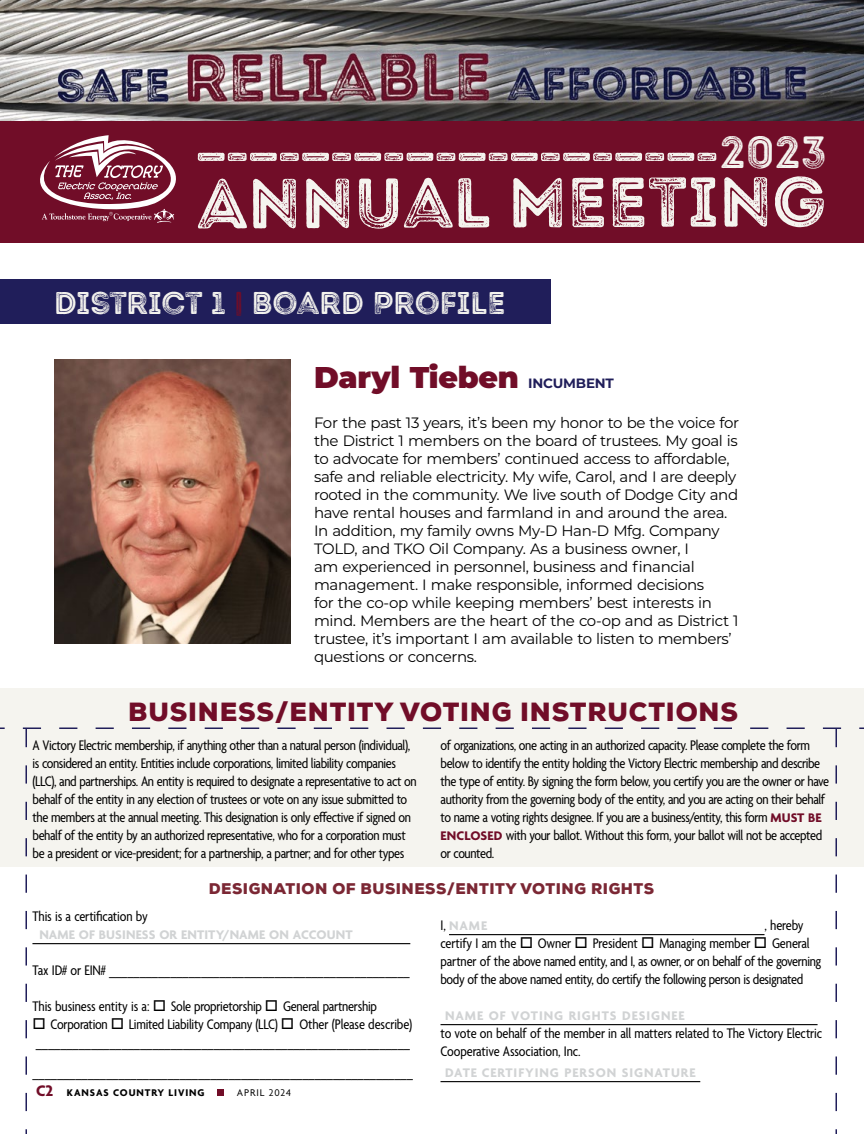
<style>
.page{position:relative;width:864px;height:1134px;background:#fff}
.page>*{position:absolute;margin:0;border:0;box-sizing:border-box;transform-origin:0 0}
.t1{font:70.5px "Intro Rust G Base 2 Line";letter-spacing:-.005em;color:#f5f4ef}
.t2{font:45.15px "Intro Rust G Base 2 Line";color:#f5f4ef}
.t3{font:31.5px "Intro Rust G Base 2 Line";letter-spacing:-.01em;color:#f5f4ef}
.t4{font:900 30px "Montserrat";letter-spacing:-.01em;color:#710d28}
.t5{font:900 25.5px "Nexa";letter-spacing:.035em;color:#710d28}
.t6{font:condensed 15px/18px "Agenda";letter-spacing:-.025em;color:#000}
.t7{font:15px/18px "Montserrat";letter-spacing:-.025em;color:#000}
.t8{font:condensed 15px/18px "Agenda";letter-spacing:-.005em;color:#000}
.t9{font:900 15px "Nexa";letter-spacing:.035em;color:#7b2734}
.t10{font:700 13.5px "Agenda";letter-spacing:.07em;color:#d1d3d4}
.t11{font:700 13.5px "Agenda";letter-spacing:.01em;color:#d1d3d4}
.t12{font:700 13.5px "Montserrat";letter-spacing:-.015em;color:#201e5a}
.t13{font:700 10.5px "Agenda";letter-spacing:.09em;color:#000}
.t14{font:10.5px "Agenda";letter-spacing:.09em;color:#000}
.s1{color:#710d28}
.s2{font-weight:700;font-stretch:normal;font-size:13.5px;color:#710d28}
.s3{font-weight:400;font-stretch:condensed;font-size:15px;color:#000}
.s4{font-size:16.5px;color:#710d28}
</style>
<div class="page">
<img style="left:0;top:0;width:864px;height:122px">
<div style="left:0;top:122px;width:864px;height:121px;background:#710d28"></div>
<svg style="left:5px;top:116px;width:711px;height:107px"></svg>
<div style="left:0;top:279px;width:550px;height:45px;background:#201e5a"></div>
<img style="left:54px;top:359px;width:237px;height:285px">
<div style="left:0;top:688px;width:864px;height:179px;background:#f5f4ef"></div>
<svg style="left:0;top:728px;width:864px;height:406px"></svg>
<h2 class="t2" style="left:720px;top:124px;width:108px">2023</h2>
<h1 class="t1" style="left:197px;top:158px;width:631px">ANNUAL MEETING</h1>
<h3 class="t3" style="left:54px;top:283px;width:453px">DISTRICT 1 <span class="s1">|</span> BOARD PROFILE</h3>
<h3 class="t4" style="left:314px;top:355px;width:206px">Daryl Tieben</h3>
<p class="t12" style="left:528px;top:374px;width:87px">INCUMBENT</p>
<p class="t7" style="left:314px;top:413px;width:427px">For the past 13 years, it’s been my honor to be the voice for the District 1 members on the board of trustees. My goal is to advocate for members’ continued access to affordable, safe and reliable electricity. My wife, Carol, and I are deeply rooted in the community. We live south of Dodge City and have rental houses and farmland in and around the area.<br>In addition, my family owns My-D Han-D Mfg. Company TOLD, and TKO Oil Company. As a business owner, I<br>am experienced in personnel, business and financial management. I make responsible, informed decisions<br>for the co-op while keeping members’ best interests in mind. Members are the heart of the co-op and as District 1 trustee, it’s important I am available to listen to members’ questions or concerns.</p>
<h3 class="t5" style="left:128px;top:695px;width:611px">BUSINESS/ENTITY VOTING INSTRUCTIONS</h3>
<p class="t6" style="left:33px;top:737px;width:386px">A Victory Electric membership, if anything other than a natural person (individual), is considered an entity. Entities include corporations, limited liability companies (LLC), and partnerships. An entity is required to designate a representative to act on behalf of the entity in any election of trustees or vote on any issue submitted to the members at the annual meeting. This designation is only effective if signed on behalf of the entity by an authorized representative, who for a corporation must be a president or vice-president; for a partnership, a partner; and for other types</p>
<p class="t6" style="left:441px;top:737px;width:390px">of organizations, one acting in an authorized capacity. Please complete the form below to identify the entity holding the Victory Electric membership and describe the type of entity. By signing the form below, you certify you are the owner or have authority from the governing body of the entity, and you are acting on their behalf to name a voting rights designee. If you are a business/entity, this form <span class="s2">MUST BE ENCLOSED</span> with your ballot. Without this form, your ballot will not be accepted or counted.</p>
<p class="t9" style="left:209px;top:879px;width:447px">DESIGNATION OF BUSINESS/ENTITY VOTING RIGHTS</p>
<p class="t8" style="left:32px;top:908px;width:117px">This is a certification by</p>
<p class="t11" style="left:39px;top:928px;width:315px">NAME OF BUSINESS OR ENTITY/NAME ON ACCOUNT</p>
<p class="t8" style="left:32px;top:962px;width:379px">Tax ID# or EIN# _________________________________________________</p>
<p class="t6" style="left:32px;top:998px;width:346px">This business entity is a: □ Sole proprietorship □ General partnership</p>
<p class="t6" style="left:32px;top:1016px;width:381px">□ Corporation □ Limited Liability Company (LLC) □ Other (Please describe) _____________________________________________________________</p>
<p class="t6" style="left:32px;top:1064px;width:382px">______________________________________________________________</p>
<p class="t6" style="left:441px;top:917px;width:382px;text-indent:324px">, hereby certify I am the □ Owner □ President □ Managing member □ General partner of the above named entity, and I, as owner, or on behalf of the governing body of the above named entity, do certify the following person is designated</p>
<p class="t10" style="left:445px;top:1009px;width:241px">NAME OF VOTING RIGHTS DESIGNEE</p>
<p class="t8" style="left:441px;top:1025px;width:383px">to vote on behalf of the member in all matters related to The Victory Electric<br>Cooperative Association, Inc.</p>
<p class="t10" style="left:445px;top:1066px;width:252px">DATE CERTIFYING PERSON SIGNATURE</p>
<p class="t10" style="left:441px;top:919px;width:48px"><span class="s3">I,</span> NAME</p>
<p class="t13" style="left:36px;top:1087px;width:170px"><span class="s4">C2</span> KANSAS COUNTRY LIVING</p>
<p class="t14" style="left:237px;top:1087px;width:56px">APRIL 2024</p>
</div>
